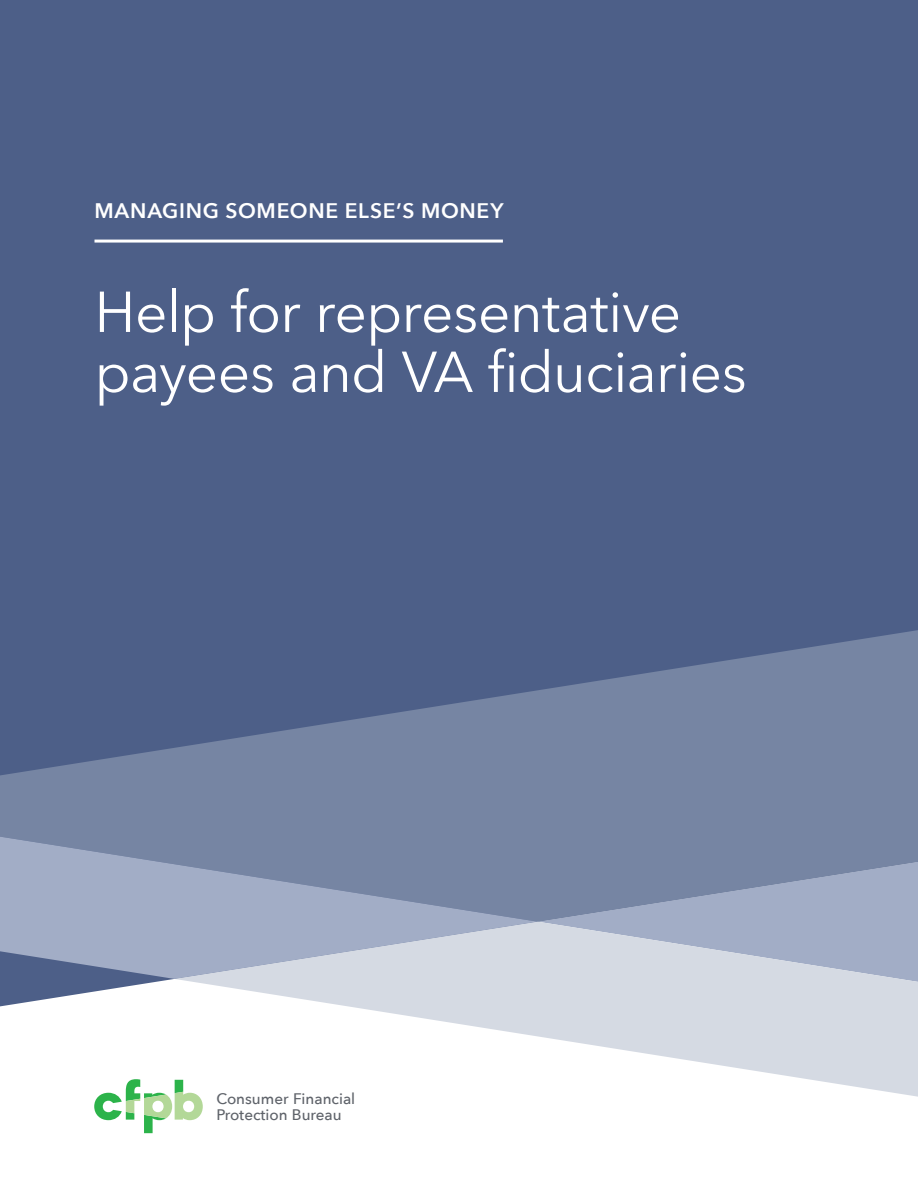
<style>
.page{position:relative;width:918px;height:1188px;background:#fff}
.page>*{position:absolute;margin:0;border:0;box-sizing:border-box;transform-origin:0 0}
.Document_title{font:57px/60px "Avenir Next";letter-spacing:-.015em;color:#fff}
.sub-header__option_2{font:600 21px "Avenir Next";letter-spacing:.035em;color:#fff}
.Image{font:500 15.3px/15.5px "Avenir Next";color:#5f636a}
</style>
<div class="page">
<div style="left:0;top:0;width:918px;height:1006px;background:#4d5f88"></div>
<svg style="left:0;top:630px;width:918px;height:292px;background:#6b7b9c"></svg>
<svg style="left:174px;top:922px;width:744px;height:175px;fill:#d5dae3"></svg>
<svg style="left:0;top:837px;width:538px;height:142px;background:#99a4bd"></svg>
<svg style="left:94px;top:1079px;width:109px;height:54px"></svg>
<hr style="left:94px;top:240px;width:409px;height:3px;background:#fff">
<h5 class="sub-header__option_2" style="left:94px;top:193px;width:411px">MANAGING SOMEONE ELSE’S MONEY</h5>
<h1 class="Document_title" style="left:94px;top:280px;width:654px">Help for representative payees and VA fiduciaries</h1>
<p class="Image" style="left:216px;top:1091px;width:140px">Consumer Financial<br>Protection Bureau</p>
</div>
